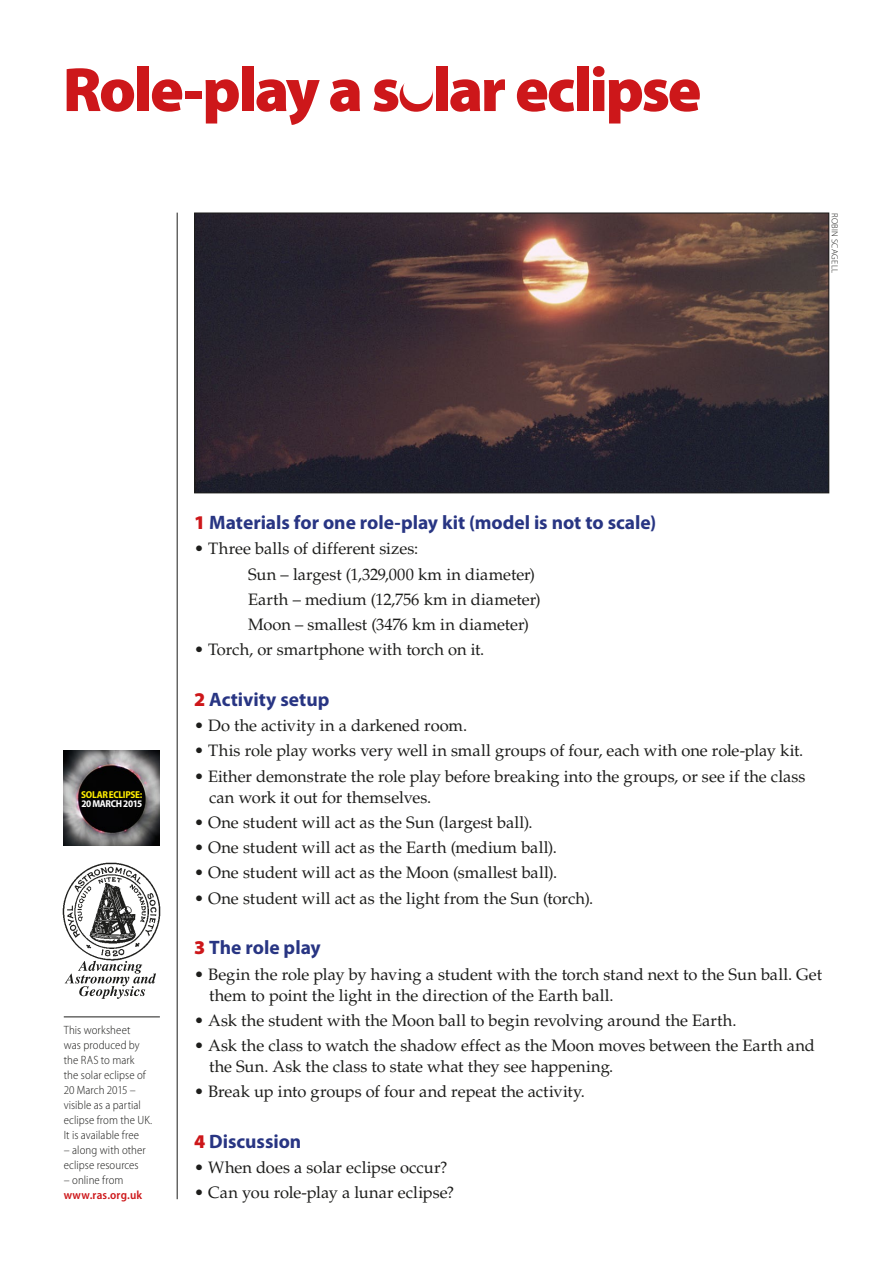
<style>
.page{position:relative;width:893px;height:1263px;background:#fff}
.page>*{position:absolute;margin:0;border:0;box-sizing:border-box;transform-origin:0 0}
.t1{font:900 63px "Myriad Pro";letter-spacing:-.035em;color:#cd171a}
.t2{font:700 19.5px "Myriad Pro";color:#283583}
.t3{font:16.5px/25.2px "Palatino LT Std";color:#1d1d1b}
.t4{font:300 semi-condensed 12px/15px "Myriad Pro";letter-spacing:.005em;color:#1d1d1b}
.t5{font:600 semi-condensed 12px "Myriad Pro";letter-spacing:.01em;color:#cd171a}
.t6{font:700 semi-condensed 10.05px "Myriad Pro";letter-spacing:-.03em;color:#ffed00}
.t7{font:700 semi-condensed 10.05px "Myriad Pro";letter-spacing:-.035em;color:#fff}
.t8{font:300 9px "Myriad Pro";letter-spacing:.035em;color:#1d1d1b}
.s1{font-weight:900;color:#cd171a}
</style>
<div class="page">
<img style="left:63px;top:862px;width:98px;height:98px">
<svg style="left:65px;top:961px;width:91px;height:38px"></svg>
<img style="left:64px;top:751px;width:96px;height:94px">
<hr style="left:64px;top:1017px;width:96px;height:1px;background:#1d1d1b">
<hr style="left:177px;top:213px;width:1px;height:986px;background:#1d1d1b">
<img style="left:196px;top:215px;width:631px;height:276px">
<div style="left:194px;top:213px;width:635px;height:280px;border:1px solid #1d1d1b"></div>
<h1 class="t1" style="left:63px;top:54px;width:640px">Role-play a solar eclipse</h1>
<p class="t8" style="left:840px;top:213px;width:62px;rotate:90deg">Robin Scagell</p>
<p class="t6" style="left:81px;top:789px;width:63px">SOLAR ECLIPSE:</p>
<p class="t7" style="left:81px;top:798px;width:62px">20 MARCH 2015</p>
<p class="t4" style="left:64px;top:1023px;width:90px">This worksheet<br>was produced by the RAS to mark<br>the solar eclipse of<br>20 March 2015 – visible as a partial eclipse from the UK.<br>It is available free</p>
<p class="t4" style="left:64px;top:1143px;width:84px">– along with other eclipse resources</p>
<p class="t4" style="left:64px;top:1173px;width:61px">– online from</p>
<p class="t5" style="left:64px;top:1188px;width:80px">www.ras.org.uk</p>
<p class="t2" style="left:194px;top:512px;width:464px"><span class="s1">1</span> Materials for one role-play kit (model is not to scale)</p>
<p class="t3" style="left:248px;top:536px;width:294px;text-indent:-54px">• Three balls of different sizes:<br>Sun – largest (1,329,000 km in diameter)<br>Earth – medium (12,756 km in diameter)<br>Moon – smallest (3476 km in diameter)</p>
<p class="t3" style="left:194px;top:637px;width:292px">• Torch, or smartphone with torch on it.</p>
<p class="t2" style="left:194px;top:688px;width:137px"><span class="s1">2</span> Activity setup</p>
<p class="t3" style="left:194px;top:713px;width:274px">• Do the activity in a darkened room.</p>
<p class="t3" style="left:194px;top:738px;width:611px">• This role play works very well in small groups of four, each with one role-play kit.</p>
<p class="t3" style="left:209px;top:766px;width:598px;line-height:21px;text-indent:-15px">• Either demonstrate the role play before breaking into the groups, or see if the class can work it out for themselves.</p>
<p class="t3" style="left:194px;top:810px;width:340px">• One student will act as the Sun (largest ball).</p>
<p class="t3" style="left:194px;top:835px;width:364px">• One student will act as the Earth (medium ball).</p>
<p class="t3" style="left:194px;top:860px;width:364px">• One student will act as the Moon (smallest ball).</p>
<p class="t3" style="left:194px;top:886px;width:401px">• One student will act as the light from the Sun (torch).</p>
<p class="t2" style="left:194px;top:937px;width:128px"><span class="s1">3</span> The role play</p>
<p class="t3" style="left:209px;top:964px;width:615px;line-height:21px;text-indent:-15px">• Begin the role play by having a student with the torch stand next to the Sun ball. Get them to point the light in the direction of the Earth ball.</p>
<p class="t3" style="left:194px;top:1008px;width:544px">• Ask the student with the Moon ball to begin revolving around the Earth.</p>
<p class="t3" style="left:209px;top:1035px;width:607px;line-height:21px;text-indent:-15px">• Ask the class to watch the shadow effect as the Moon moves between the Earth and the Sun. Ask the class to state what they see happening.</p>
<p class="t3" style="left:194px;top:1079px;width:392px">• Break up into groups of four and repeat the activity.</p>
<p class="t2" style="left:194px;top:1130px;width:109px"><span class="s1">4</span> Discussion</p>
<p class="t3" style="left:194px;top:1155px;width:255px">• When does a solar eclipse occur?</p>
<p class="t3" style="left:194px;top:1180px;width:261px">• Can you role-play a lunar eclipse?</p>
</div>
